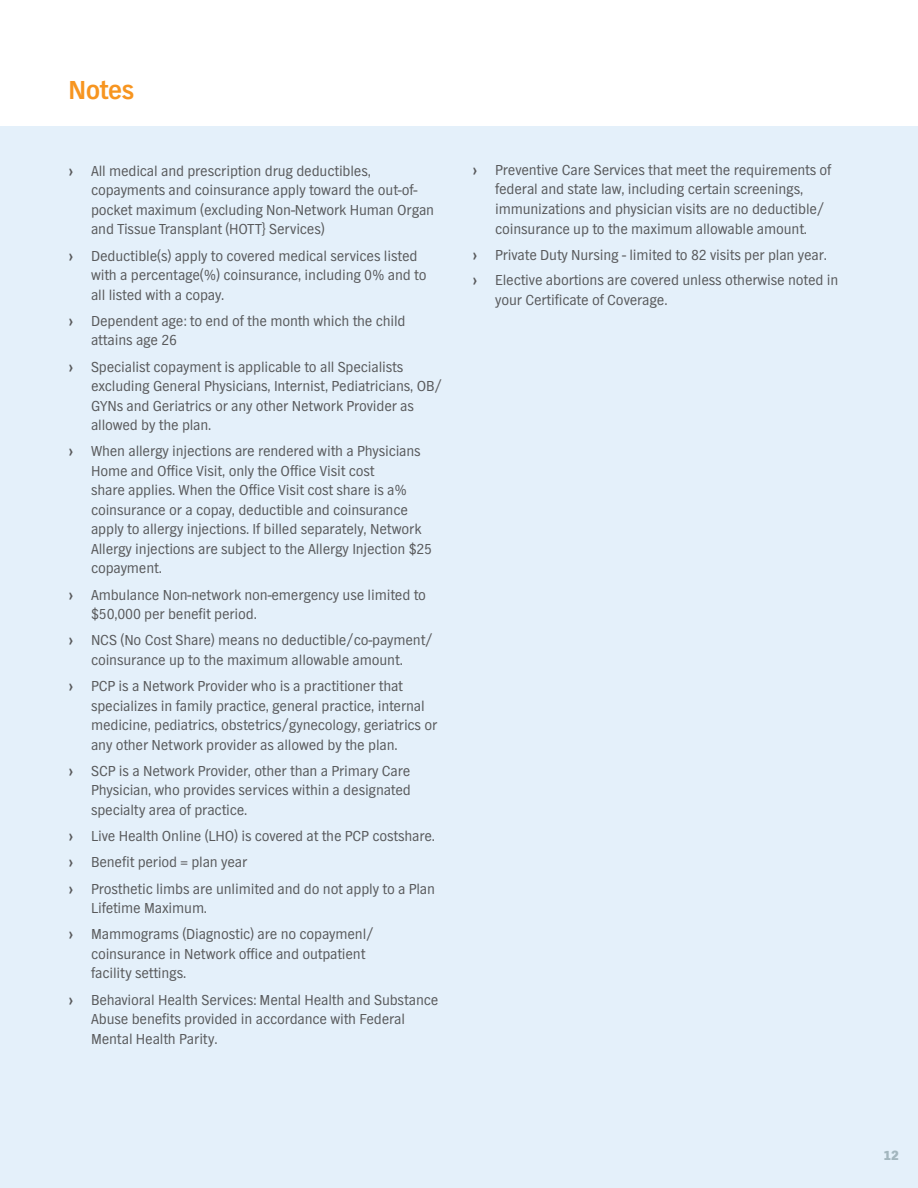
<style>
.page{position:relative;width:918px;height:1188px;background:#fff}
.page>*{position:absolute;margin:0;border:0;box-sizing:border-box;transform-origin:0 0}
.t1{font:700 27px "TV Nord EF";letter-spacing:-.02em;color:#f79520}
.t2{font:15px/19.5px "TV Nord EF";letter-spacing:-.01em;color:#58595b}
.t3{font:800 13.5px "TV Nord EF";color:#a3b6be}
.s1{font-weight:700}
</style>
<div class="page">
<div style="left:0;top:127px;width:918px;height:1061px;background:#e4f0fa"></div>
<h1 class="t1" style="left:69px;top:75px;width:67px">Notes</h1>
<p class="t2" style="left:91px;top:161px;width:345px;text-indent:-22px"><span class="s1">›</span> All medical and prescription drug deductibles, copayments and coinsurance apply toward the out-of&shy;pocket maximum (excluding Non-Network Human Organ and Tissue Transplant (HOTT} Services)</p>
<p class="t2" style="left:91px;top:246px;width:337px;text-indent:-22px"><span class="s1">›</span> Deductible(s) apply to covered medical services listed with a percentage(%) coinsurance, including 0% and to all listed with a copay.</p>
<p class="t2" style="left:91px;top:311px;width:316px;text-indent:-22px"><span class="s1">›</span> Dependent age: to end of the month which the child attains age 26</p>
<p class="t2" style="left:91px;top:357px;width:352px;text-indent:-22px"><span class="s1">›</span> Specialist copayment is applicable to all Specialists excluding General Physicians, Internist, Pediatricians, OB/ GYNs and Geriatrics or any other Network Provider as allowed by the plan.</p>
<p class="t2" style="left:91px;top:442px;width:343px;text-indent:-22px"><span class="s1">›</span> When allergy injections are rendered with a Physicians Home and Office Visit, only the Office Visit cost<br>share applies. When the Office Visit cost share is a% coinsurance or a copay, deductible and coinsurance apply to allergy injections. If billed separately, Network Allergy injections are subject to the Allergy Injection $25 copayment.</p>
<p class="t2" style="left:91px;top:585px;width:336px;text-indent:-22px"><span class="s1">›</span> Ambulance Non-network non-emergency use limited to $50,000 per benefit period.</p>
<p class="t2" style="left:69px;top:631px;width:366px;text-align:center"><span class="s1">›</span> NCS (No Cost Share) means no deductible/co-payment/ coinsurance up to the maximum allowable amount.</p>
<p class="t2" style="left:91px;top:676px;width:348px;text-indent:-22px"><span class="s1">›</span> PCP is a Network Provider who is a practitioner that specializes in family practice, general practice, internal medicine, pediatrics, obstetrics/gynecology, geriatrics or any other Network provider as allowed by the plan.</p>
<p class="t2" style="left:91px;top:761px;width:321px;text-align:justify;text-indent:-22px"><span class="s1">›</span> SCP is a Network Provider, other than a Primary Care Physician, who provides services within a designated specialty area of practice.</p>
<p class="t2" style="left:69px;top:823px;width:368px;line-height:26.2px"><span class="s1">›</span> Live Health Online (LHO) is covered at the PCP costshare. <span class="s1">›</span> Benefit period = plan year<br><span class="s1">›</span> Prosthetic limbs are unlimited and do not apply to a Plan</p>
<p class="t2" style="left:69px;top:895px;width:307px;line-height:26.2px;text-indent:22px">Lifetime Maximum.<br><span class="s1">›</span> Mammograms (Diagnostic) are no copaymenl/</p>
<p class="t2" style="left:91px;top:944px;width:276px">coinsurance in Network office and outpatient facility settings.</p>
<p class="t2" style="left:91px;top:990px;width:349px;text-indent:-22px"><span class="s1">›</span> Behavioral Health Services: Mental Health and Substance<br>Abuse benefits provided in accordance with Federal<br>Mental Health Parity.</p>
<p class="t2" style="left:495px;top:160px;width:338px;text-indent:-22px"><span class="s1">›</span> Preventive Care Services that meet the requirements of federal and state law, including certain screenings, immunizations and physician visits are no deductible/ coinsurance up to the maximum allowable amount.</p>
<p class="t2" style="left:473px;top:242px;width:367px;line-height:25.5px"><span class="s1">›</span> Private Duty Nursing - limited to 82 visits per plan year.<br><span class="s1">›</span> Elective abortions are covered unless otherwise noted in</p>
<p class="t2" style="left:495px;top:290px;width:174px">your Certificate of Coverage.</p>
<p class="t3" style="left:884px;top:1147px;width:17px">12</p>
</div>
